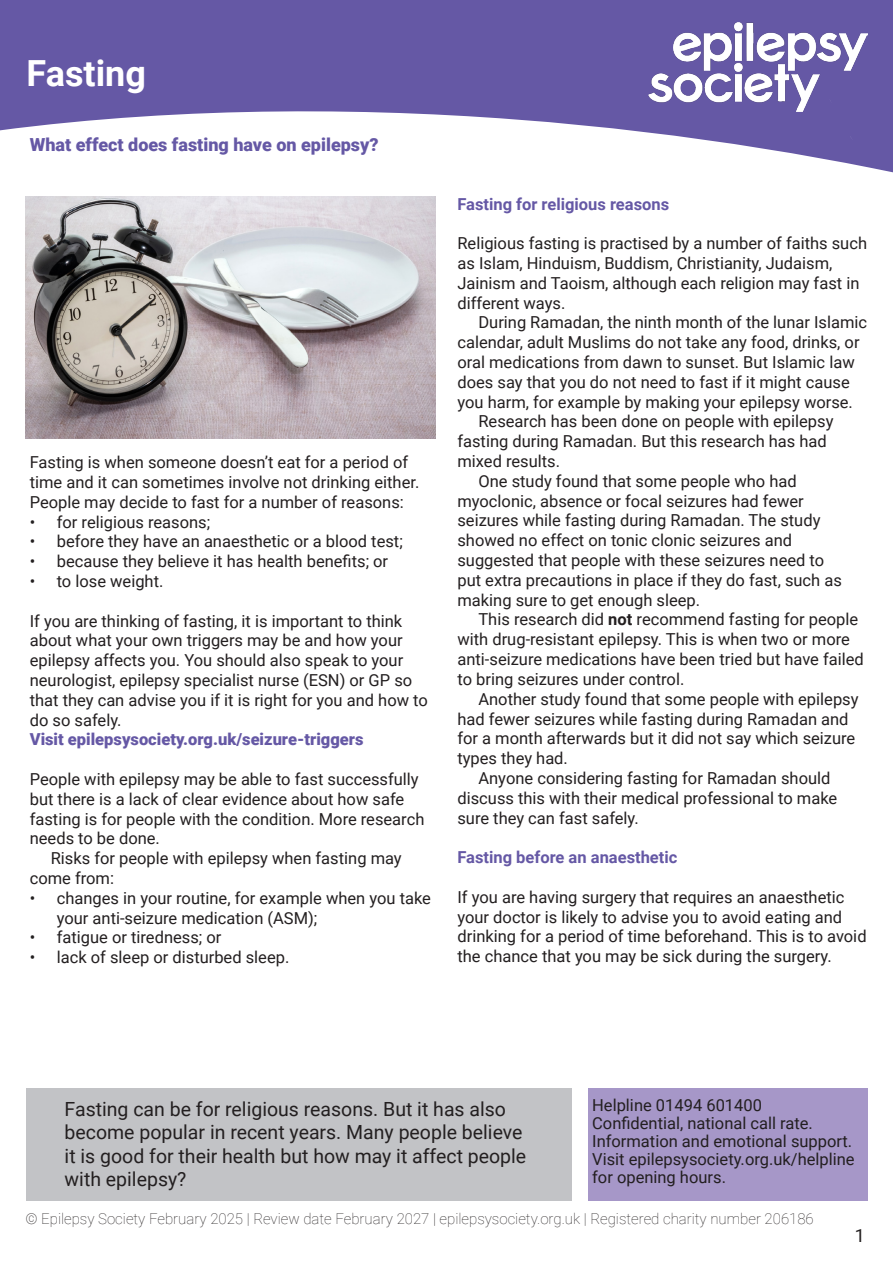
<style>
.page{position:relative;width:893px;height:1263px;background:#fff}
.page>*{position:absolute;margin:0;border:0;box-sizing:border-box;transform-origin:0 0}
.t1{font:700 36px "Roboto";color:#fff}
.t2{font:19.5px/23.4px "Roboto";color:#231f20}
.t3{font:900 18px "Roboto";color:#6558a5}
.t4{font:18px "Roboto";color:#231f20}
.t5{font:16.5px/19.8px "Roboto";color:#231f20}
.t6{font:700 16.5px "Roboto";color:#6558a5}
.t7{font:900 16.5px "Roboto";color:#6558a5}
.t8{font:100 15px "Roboto";color:#231f20}
.s1{font-weight:700}
</style>
<div class="page">
<svg style="left:0;top:0;width:893px;height:268px"></svg>
<div style="left:26px;top:1089px;width:546px;height:112px;background:#c2c3c6"></div>
<div style="left:588px;top:1089px;width:279px;height:112px;background:#a697c8"></div>
<img style="left:649px;top:22px;width:218px;height:90px">
<img style="left:26px;top:197px;width:409px;height:242px">
<h1 class="t1" style="left:27px;top:48px;width:121px">Fasting</h1>
<p class="t3" style="left:30px;top:132px;width:350px">What effect does fasting have on epilepsy?</p>
<p class="t5" style="left:30px;top:452px;width:391px">Fasting is when someone doesn’t eat for a period of time and it can sometimes involve not drinking either.<br>People may decide to fast for a number of reasons:</p>
<p class="t5" style="left:30px;top:511px;width:182px">• for religious reasons;</p>
<p class="t5" style="left:30px;top:531px;width:375px">• before they have an anaesthetic or a blood test;</p>
<p class="t5" style="left:30px;top:551px;width:360px">• because they believe it has health benefits; or</p>
<p class="t5" style="left:30px;top:571px;width:135px">• to lose weight.</p>
<p class="t5" style="left:30px;top:610px;width:400px">If you are thinking of fasting, it is important to think about what your own triggers may be and how your epilepsy affects you. You should also speak to your neurologist, epilepsy specialist nurse (ESN) or GP so that they can advise you if it is right for you and how to do so safely.</p>
<p class="t7" style="left:30px;top:728px;width:335px">Visit epilepsysociety.org.uk/seizure-triggers</p>
<p class="t5" style="left:30px;top:769px;width:396px">People with epilepsy may be able to fast successfully but there is a lack of clear evidence about how safe fasting is for people with the condition. More research needs to be done.</p>
<p class="t5" style="left:30px;top:848px;width:373px;text-indent:21px">Risks for people with epilepsy when fasting may come from:</p>
<p class="t5" style="left:57px;top:887px;width:376px;text-indent:-27px">• changes in your routine, for example when you take your anti-seizure medication (ASM);</p>
<p class="t5" style="left:30px;top:927px;width:193px">• fatigue or tiredness; or</p>
<p class="t5" style="left:30px;top:947px;width:261px">• lack of sleep or disturbed sleep.</p>
<p class="t6" style="left:457px;top:192px;width:213px">Fasting for religious reasons</p>
<p class="t5" style="left:457px;top:233px;width:411px">Religious fasting is practised by a number of faiths such as Islam, Hinduism, Buddism, Christianity, Judaism, Jainism and Taoism, although each religion may fast in different ways.</p>
<p class="t5" style="left:478px;top:312px;width:390px">During Ramadan, the ninth month of the lunar Islamic</p>
<p class="t5" style="left:457px;top:332px;width:404px">calendar, adult Muslims do not take any food, drinks, or</p>
<p class="t5" style="left:457px;top:352px;width:399px">oral medications from dawn to sunset. But Islamic law</p>
<p class="t5" style="left:457px;top:371px;width:394px">does say that you do not need to fast if it might cause</p>
<p class="t5" style="left:457px;top:391px;width:397px">you harm, for example by making your epilepsy worse.</p>
<p class="t5" style="left:478px;top:411px;width:357px">Research has been done on people with epilepsy</p>
<p class="t5" style="left:457px;top:431px;width:371px">fasting during Ramadan. But this research has had</p>
<p class="t5" style="left:457px;top:451px;width:104px">mixed results.</p>
<p class="t5" style="left:478px;top:470px;width:320px">One study found that some people who had</p>
<p class="t5" style="left:457px;top:490px;width:348px">myoclonic, absence or focal seizures had fewer</p>
<p class="t5" style="left:457px;top:510px;width:365px">seizures while fasting during Ramadan. The study</p>
<p class="t5" style="left:457px;top:530px;width:336px">showed no effect on tonic clonic seizures and</p>
<p class="t5" style="left:457px;top:550px;width:368px">suggested that people with these seizures need to</p>
<p class="t5" style="left:457px;top:569px;width:386px">put extra precautions in place if they do fast, such as</p>
<p class="t5" style="left:457px;top:589px;width:244px">making sure to get enough sleep.</p>
<p class="t5" style="left:478px;top:609px;width:381px">This research did <span class="s1">not</span> recommend fasting for people</p>
<p class="t5" style="left:457px;top:629px;width:394px">with drug-resistant epilepsy. This is when two or more</p>
<p class="t5" style="left:457px;top:649px;width:408px">anti-seizure medications have been tried but have failed</p>
<p class="t5" style="left:457px;top:668px;width:228px">to bring seizures under control.</p>
<p class="t5" style="left:478px;top:688px;width:382px">Another study found that some people with epilepsy</p>
<p class="t5" style="left:457px;top:708px;width:393px">had fewer seizures while fasting during Ramadan and</p>
<p class="t5" style="left:457px;top:728px;width:399px">for a month afterwards but it did not say which seizure</p>
<p class="t5" style="left:457px;top:748px;width:112px">types they had.</p>
<p class="t5" style="left:478px;top:767px;width:354px">Anyone considering fasting for Ramadan should</p>
<p class="t5" style="left:457px;top:787px;width:381px">discuss this with their medical professional to make</p>
<p class="t5" style="left:457px;top:807px;width:183px">sure they can fast safely.</p>
<p class="t6" style="left:457px;top:846px;width:221px">Fasting before an anaesthetic</p>
<p class="t5" style="left:457px;top:886px;width:411px">If you are having surgery that requires an anaesthetic your doctor is likely to advise you to avoid eating and drinking for a period of time beforehand. This is to avoid the chance that you may be sick during the surgery.</p>
<p class="t5" style="left:592px;top:1096px;width:264px;line-height:18px">Helpline 01494 601400<br>Confidential, national call rate.<br>Information and emotional support.<br>Visit epilepsysociety.org.uk/helpline for opening hours.</p>
<p class="t2" style="left:65px;top:1096px;width:463px">Fasting can be for religious reasons. But it has also become popular in recent years. Many people believe it is good for their health but how may it affect people with epilepsy?</p>
<p class="t8" style="left:26px;top:1208px;width:790px">© Epilepsy Society February 2025 | Review date February 2027 | epilepsysociety.org.uk | Registered charity number 206186</p>
<p class="t4" style="left:855px;top:1223px;width:12px">1</p>
</div>
